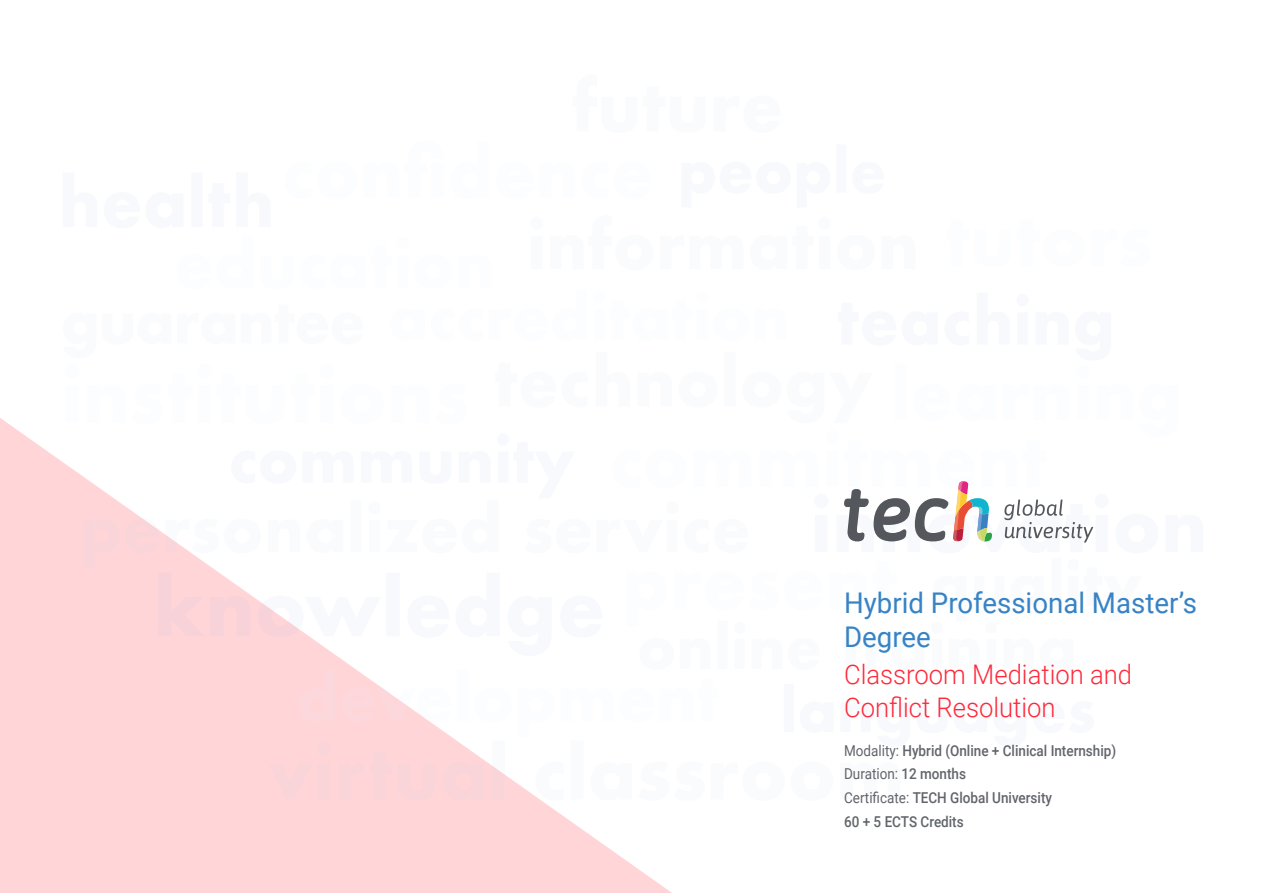
<style>
.page{position:relative;width:1263px;height:893px;background:#fff}
.page>*{position:absolute;margin:0;border:0;box-sizing:border-box;transform-origin:0 0}
.t1{font:28.5px/34.2px "Roboto";color:#3783c5}
.t2{font:300 27px/33px "Roboto";color:#ff293a;scale:.95 1}
.t3{font:500 15px/23.7px "Roboto";color:#61646a;scale:.9 1}
.s1{font-weight:400}
</style>
<div class="page">
<svg style="left:0;top:418px;width:672px;height:475px;background:#ffd7da"></svg>
<svg style="left:63px;top:418px;width:1031px;height:383px"></svg>
<h1 class="t1" style="left:844px;top:584px;width:354px">Hybrid Professional Master’s<br>Degree</h1>
<h2 class="t2" style="left:844px;top:657px;width:305px">Classroom Mediation and<br>Conflict Resolution</h2>
<p class="t3" style="left:844px;top:738px;width:304px"><span class="s1">Modality:</span> Hybrid (Online + Clinical Internship)<br><span class="s1">Duration:</span> 12 months<br><span class="s1">Certificate:</span> TECH Global University<br>60 + 5 ECTS Credits</p>
</div>
